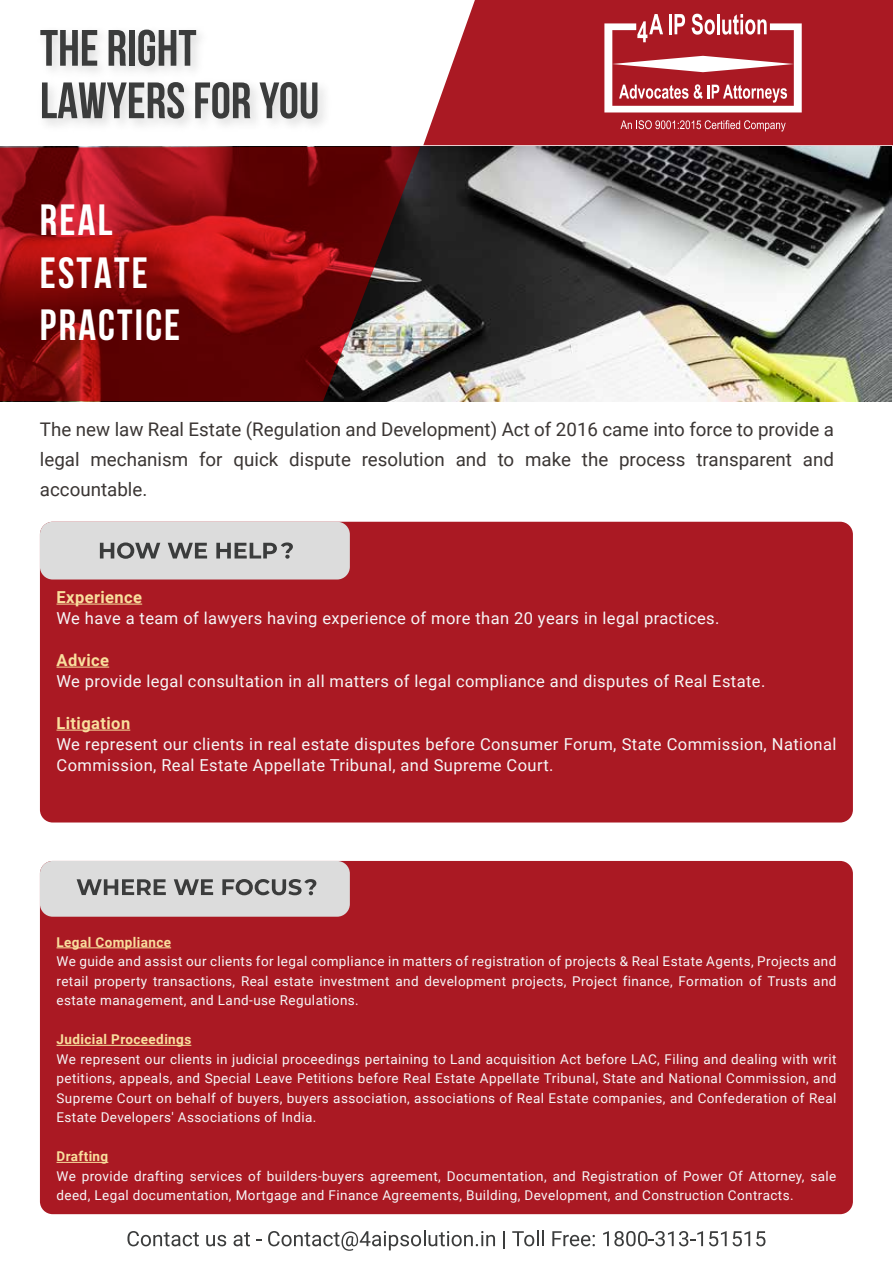
<style>
.page{position:relative;width:893px;height:1263px;background:#fff}
.page>*{position:absolute;margin:0;border:0;box-sizing:border-box;transform-origin:0 0}
.t1{font:700 51px/52.5px "Bebas Neue";color:#3b3c3c}
.t2{font:700 43.5px/52.5px "Bebas Neue";letter-spacing:.05em;color:#fff}
.t3{font:18.75px/30px "Roboto";color:#3b3634;text-align:justify}
.t4{font:16.5px/21px "Roboto";letter-spacing:.025em;color:#f6f7f8}
.t5{font:700 16.5px "Roboto";letter-spacing:.025em;color:#f9df9d}
.t6{font:13.5px/19.5px "Roboto";letter-spacing:.03em;color:#f6f7f8;text-align:justify}
.t7{font:700 13.5px "Roboto";letter-spacing:.03em;color:#f9df9d}
</style>
<div class="page">
<img style="left:0;top:146px;width:891px;height:255px">
<svg style="left:0;top:147px;width:420px;height:254px;background:#7f1517"></svg>
<div style="left:40px;top:522px;width:813px;height:300px;background:#aa1923;border-radius:13px"></div>
<div style="left:40px;top:522px;width:310px;height:57px;background:#dcdcdc;border-radius:13px"></div>
<hr style="left:57px;top:604px;width:85px;height:1px;background:#f9df9d">
<hr style="left:57px;top:667px;width:52px;height:1px;background:#f9df9d">
<hr style="left:57px;top:730px;width:73px;height:1px;background:#f9df9d">
<svg style="left:100px;top:542px;width:60px;height:17px"></svg>
<svg style="left:168px;top:543px;width:39px;height:15px"></svg>
<svg style="left:216px;top:542px;width:77px;height:17px"></svg>
<div style="left:40px;top:861px;width:813px;height:353px;background:#aa1923;border-radius:13px"></div>
<hr style="left:57px;top:947px;width:114px;height:1px;background:#f9df9d">
<hr style="left:57px;top:1045px;width:134px;height:1px;background:#f9df9d">
<hr style="left:57px;top:1162px;width:51px;height:1px;background:#f9df9d">
<div style="left:40px;top:861px;width:310px;height:56px;background:#dcdcdc;border-radius:13px"></div>
<svg style="left:77px;top:879px;width:89px;height:16px"></svg>
<svg style="left:174px;top:879px;width:39px;height:16px"></svg>
<svg style="left:222px;top:879px;width:94px;height:16px"></svg>
<svg style="left:423px;top:0;width:470px;height:145px;background:#b12c35"></svg>
<svg style="left:604px;top:14px;width:198px;height:98px"></svg>
<svg style="left:620px;top:120px;width:166px;height:12px;background:#bb4850"></svg>
<svg style="left:127px;top:1231px;width:72px;height:15px"></svg>
<svg style="left:206px;top:1235px;width:20px;height:11px"></svg>
<svg style="left:234px;top:1232px;width:16px;height:14px"></svg>
<svg style="left:268px;top:1230px;width:227px;height:21px"></svg>
<svg style="left:503px;top:1231px;width:2px;height:18px"></svg>
<svg style="left:512px;top:1230px;width:32px;height:16px"></svg>
<svg style="left:552px;top:1231px;width:43px;height:15px"></svg>
<svg style="left:603px;top:1231px;width:100px;height:15px"></svg>
<svg style="left:709px;top:1231px;width:41px;height:15px"></svg>
<svg style="left:756px;top:1231px;width:9px;height:15px"></svg>
<h1 class="t1" style="left:40px;top:21px;width:281px">THE RIGHT<br>LAWyERS FOR YOU</h1>
<h2 class="t2" style="left:40px;top:193px;width:142px">REAL<br>ESTATE<br>PRACTICE</h2>
<h3 class="t3" style="left:40px;top:413px;width:796px">The new law Real Estate (Regulation and Development) Act of 2016 came into force to provide a legal mechanism for quick dispute resolution and to make the process transparent and accountable.</h3>
<p class="t5" style="left:57px;top:585px;width:87px">Experience</p>
<p class="t4" style="left:57px;top:607px;width:664px">We have a team of lawyers having experience of more than 20 years in legal practices.</p>
<p class="t5" style="left:57px;top:648px;width:54px">Advice</p>
<p class="t4" style="left:57px;top:670px;width:710px">We provide legal consultation in all matters of legal compliance and disputes of Real Estate.</p>
<p class="t5" style="left:57px;top:711px;width:75px">Litigation</p>
<p class="t4" style="left:57px;top:733px;width:781px">We represent our clients in real estate disputes before Consumer Forum, State Commission, National<br>Commission, Real Estate Appellate Tribunal, and Supreme Court.</p>
<p class="t7" style="left:57px;top:932px;width:116px">Legal Compliance</p>
<p class="t6" style="left:57px;top:951px;width:781px">We guide and assist our clients for legal compliance in matters of registration of projects &amp; Real Estate Agents, Projects and retail property transactions, Real estate investment and development projects, Project finance, Formation of Trusts and estate management, and Land-use Regulations.</p>
<p class="t7" style="left:57px;top:1030px;width:136px">Judicial Proceedings</p>
<p class="t6" style="left:57px;top:1049px;width:781px">We represent our clients in judicial proceedings pertaining to Land acquisition Act before LAC, Filing and dealing with writ petitions, appeals, and Special Leave Petitions before Real Estate Appellate Tribunal, State and National Commission, and Supreme Court on behalf of buyers, buyers association, associations of Real Estate companies, and Confederation of Real Estate Developers' Associations of India.</p>
<p class="t7" style="left:57px;top:1147px;width:53px">Drafting</p>
<p class="t6" style="left:57px;top:1166px;width:781px">We provide drafting services of builders-buyers agreement, Documentation, and Registration of Power Of Attorney, sale deed, Legal documentation, Mortgage and Finance Agreements, Building, Development, and Construction Contracts.</p>
</div>
